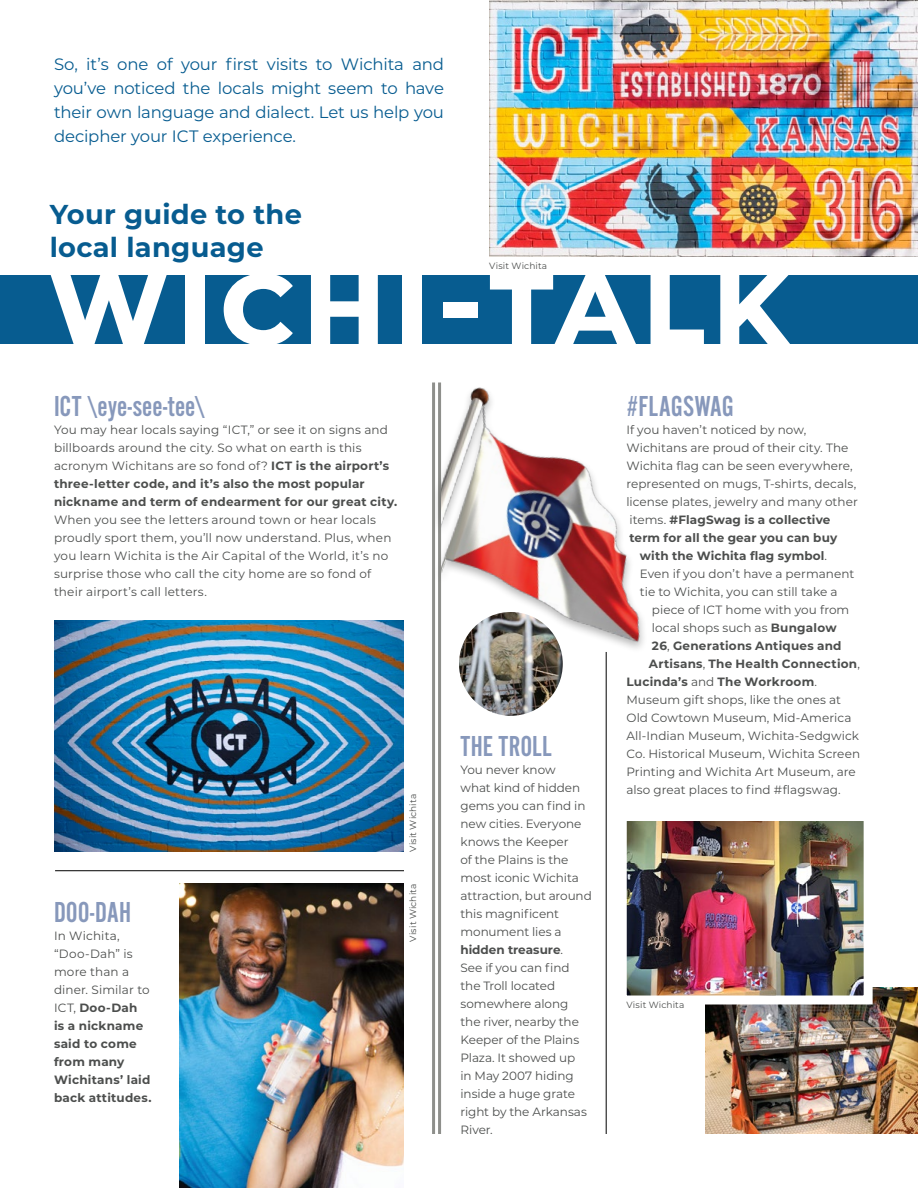
<style>
.page{position:relative;width:918px;height:1188px;background:#fff}
.page>*{position:absolute;margin:0;border:0;box-sizing:border-box;transform-origin:0 0}
.t1{font:700 121.65px "Montserrat";letter-spacing:.05em;color:#fff}
.t2{font:30px "Alternate Got No 2 D";color:#8798bb}
.t3{font:700 27.3px/32.7px "Montserrat";letter-spacing:.01em;color:#075c90}
.Text_Descriptions{font:16.5px/24px "Montserrat";letter-spacing:-.01em;color:#075c90;text-align:justify}
.Text_Descriptions-2{font:12px/18px "Montserrat";letter-spacing:.005em;color:#4c4e4d}
.Text_Descriptions-3{font:700 12px/18px "Montserrat";letter-spacing:.02em;color:#4c4e4d}
.t4{font:9px "Montserrat";letter-spacing:.015em;color:#4c4e4d}
.s1{font-weight:700}
.s2{font-weight:400}
</style>
<div class="page">
<div style="left:0;top:275px;width:918px;height:69px;background:#075c90"></div>
<img style="left:489px;top:0;width:429px;height:256px">
<hr style="left:432px;top:382px;width:3px;height:752px;background:#8e8f8b">
<hr style="left:438px;top:382px;width:3px;height:752px;background:#8e8f8b">
<hr style="left:606px;top:652px;width:1px;height:482px;background:#000">
<div style="left:433px;top:385px;width:215px;height:269px;background:#000;opacity:.3"></div>
<img style="left:441px;top:385px;width:207px;height:292px">
<hr style="left:55px;top:870px;width:349px;height:1px;background:#000">
<img style="left:54px;top:620px;width:350px;height:232px">
<img style="left:459px;top:612px;width:104px;height:104px;border-radius:52px">
<img style="left:180px;top:884px;width:224px;height:304px">
<img style="left:705px;top:987px;width:213px;height:147px">
<img style="left:628px;top:822px;width:235px;height:173px">
<div style="left:618px;top:812px;width:255px;height:193px;border:9px solid #fff"></div>
<p class="Text_Descriptions" style="left:54px;top:52px;width:392px">So, it’s one of your first visits to Wichita and you’ve noticed the locals might seem to have their own language and dialect. Let us help you decipher your ICT experience.</p>
<p class="t3" style="left:50px;top:196px;width:254px">Your guide to the local language</p>
<p class="t4" style="left:489px;top:259px;width:60px">Visit Wichita</p>
<p class="t1" style="left:48px;top:214px;width:743px">wichi-talk</p>
<p class="t2" style="left:54px;top:390px;width:153px">ICT \eye-see-tee\</p>
<p class="Text_Descriptions-2" style="left:54px;top:420px;width:345px">You may hear locals saying “ICT,” or see it on signs and billboards around the city. So what on earth is this acronym Wichitans are so fond of? <span class="s1">ICT is the airport’s three-letter code, and it’s also the most popular nickname and term of endearment for our great city.<br></span>When you see the letters around town or hear locals proudly sport them, you’ll now understand. Plus, when you learn Wichita is the Air Capital of the World, it’s no surprise those who call the city home are so fond of their airport’s call letters.</p>
<p class="t2" style="left:54px;top:896px;width:79px">DOO-DAH</p>
<p class="Text_Descriptions-3" style="left:54px;top:926px;width:99px"><span class="s2">In Wichita, “Doo-Dah” is more than a diner. Similar to<br>ICT,</span> Doo-Dah<br>is a nickname said to come from many<br>Wichitans’ laid back attitudes.</p>
<p class="t4" style="left:407px;top:852px;width:60px;rotate:-90deg">Visit Wichita</p>
<p class="t4" style="left:407px;top:942px;width:60px;rotate:-90deg">Visit Wichita</p>
<p class="t2" style="left:460px;top:730px;width:93px">THE TROLL</p>
<p class="Text_Descriptions-2" style="left:460px;top:760px;width:133px">You never know<br>what kind of hidden gems you can find in new cities. Everyone knows the Keeper<br>of the Plains is the most iconic Wichita attraction, but around this magnificent monument lies a <span class="s1">hidden treasure</span>.<br>See if you can find the Troll located somewhere along<br>the river, nearby the<br>Keeper of the Plains<br>Plaza. It showed up<br>in May 2007 hiding inside a huge grate right by the Arkansas<br>River.</p>
<p class="t2" style="left:626px;top:390px;width:109px">#FLAGSWAG</p>
<p class="Text_Descriptions-2" style="left:626px;top:420px;width:181px">If you haven’t noticed by now,</p>
<p class="Text_Descriptions-2" style="left:626px;top:438px;width:224px">Wichitans are proud of their city. The</p>
<p class="Text_Descriptions-2" style="left:626px;top:456px;width:228px">Wichita flag can be seen everywhere,</p>
<p class="Text_Descriptions-2" style="left:626px;top:474px;width:232px">represented on mugs, T-shirts, decals,</p>
<p class="Text_Descriptions-2" style="left:626px;top:492px;width:233px">license plates, jewelry and many other</p>
<p class="Text_Descriptions-3" style="left:629px;top:510px;width:203px"><span class="s2">items.</span> #FlagSwag is a collective</p>
<p class="Text_Descriptions-3" style="left:629px;top:528px;width:209px">term for all the gear you can buy</p>
<p class="Text_Descriptions-3" style="left:640px;top:546px;width:189px">with the Wichita flag symbol<span class="s2">.</span></p>
<p class="Text_Descriptions-2" style="left:640px;top:564px;width:216px">Even if you don’t have a permanent</p>
<p class="Text_Descriptions-2" style="left:640px;top:582px;width:199px">tie to Wichita, you can still take a</p>
<p class="Text_Descriptions-2" style="left:652px;top:600px;width:199px">piece of ICT home with you from</p>
<p class="Text_Descriptions-2" style="left:652px;top:618px;width:186px">local shops such as <span class="s1">Bungalow</span></p>
<p class="Text_Descriptions-3" style="left:652px;top:636px;width:191px">26<span class="s2">,</span> Generations Antiques and</p>
<p class="Text_Descriptions-3" style="left:649px;top:654px;width:213px">Artisans<span class="s2">,</span> The Health Connection<span class="s2">,</span></p>
<p class="Text_Descriptions-3" style="left:626px;top:672px;width:192px">Lucinda’s <span class="s2">and</span> The Workroom<span class="s2">.</span></p>
<p class="Text_Descriptions-2" style="left:626px;top:690px;width:216px">Museum gift shops, like the ones at</p>
<p class="Text_Descriptions-2" style="left:626px;top:708px;width:227px">Old Cowtown Museum, Mid-America</p>
<p class="Text_Descriptions-2" style="left:626px;top:726px;width:234px">All-Indian Museum, Wichita-Sedgwick</p>
<p class="Text_Descriptions-2" style="left:626px;top:744px;width:235px">Co. Historical Museum, Wichita Screen</p>
<p class="Text_Descriptions-2" style="left:626px;top:762px;width:231px">Printing and Wichita Art Museum, are</p>
<p class="Text_Descriptions-2" style="left:626px;top:780px;width:216px">also great places to find #flagswag.</p>
<p class="t4" style="left:626px;top:998px;width:60px">Visit Wichita</p>
</div>
